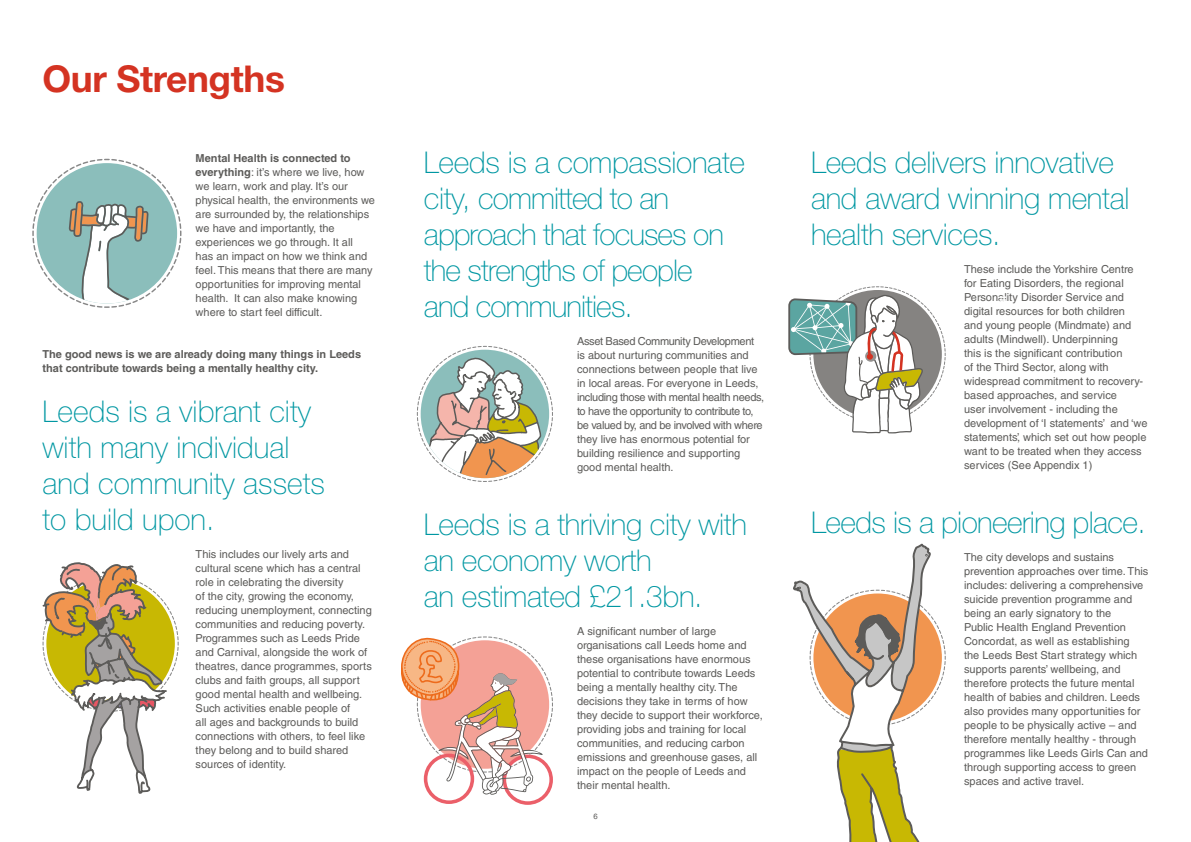
<style>
.page{position:relative;width:1191px;height:842px;background:#fff}
.page>*{position:absolute;margin:0;border:0;box-sizing:border-box;transform-origin:0 0}
.t1{font:700 37px "Helvetica Neue LT Std";letter-spacing:-.01em;color:#d43322}
.t2{font:100 30px/36px "Helvetica Neue LT Std";letter-spacing:-.01em;color:#0097a2}
.t3{font:100 30px/36px "Helvetica Neue LT Std";letter-spacing:-.03em;color:#0097a2}
.t4{font:700 13.3px "Helvetica Neue LT Std";color:#fff}
.t5{font:11px/14px "Helvetica LT Std";color:#5c5b59}
.t6{font:700 11px/14px "Helvetica LT Std";color:#5c5b59}
.t7{font:7.7px "Helvetica LT Std";color:#5c5b59}
.s1{font-weight:700}
</style>
<div class="page">
<svg style="left:32px;top:158px;width:150px;height:150px"></svg>
<svg style="left:416px;top:345px;width:137px;height:137px"></svg>
<svg style="left:42px;top:562px;width:137px;height:232px"></svg>
<svg style="left:788px;top:286px;width:158px;height:147px"></svg>
<div style="left:866px;top:354px;width:7px;height:6px;border:1px solid #d43322;border-radius:50%"></div>
<svg style="left:401px;top:636px;width:152px;height:169px"></svg>
<svg style="left:794px;top:545px;width:152px;height:297px"></svg>
<h1 class="t1" style="left:43px;top:56px;width:244px">Our Strengths</h1>
<p class="t5" style="left:196px;top:151px;width:181px"><span class="s1">Mental Health is connected to everything</span>: it’s where we live, how we learn, work and play. It’s our physical health, the environments we are surrounded by, the relationships we have and importantly, the experiences we go through. It all<br>has an impact on how we think and feel. This means that there are many opportunities for improving mental health. It can also make knowing where to start feel difficult.</p>
<p class="t6" style="left:43px;top:347px;width:320px">The good news is we are already doing many things in Leeds that contribute towards being a mentally healthy city.</p>
<h2 class="t2" style="left:43px;top:394px;width:284px">Leeds is a vibrant city with many individual and community assets to build upon.</h2>
<p class="t5" style="left:196px;top:547px;width:178px">This includes our lively arts and cultural scene which has a central role in celebrating the diversity<br>of the city, growing the economy, reducing unemployment, connecting communities and reducing poverty.<br>Programmes such as Leeds Pride and Carnival, alongside the work of theatres, dance programmes, sports clubs and faith groups, all support good mental health and wellbeing.<br>Such activities enable people of<br>all ages and backgrounds to build connections with others, to feel like they belong and to build shared sources of identity.</p>
<h2 class="t3" style="left:424px;top:144px;width:322px">Leeds is a compassionate city, committed to an approach that focuses on the strengths of people and communities.</h2>
<p class="t5" style="left:577px;top:334px;width:189px">Asset Based Community Development is about nurturing communities and connections between people that live in local areas. For everyone in Leeds, including those with mental health needs, to have the opportunity to contribute to, be valued by, and be involved with where they live has enormous potential for building resilience and supporting good mental health.</p>
<h2 class="t2" style="left:424px;top:506px;width:324px">Leeds is a thriving city with an economy worth<br>an estimated £21.3bn.</h2>
<p class="t5" style="left:577px;top:624px;width:187px">A significant number of large organisations call Leeds home and these organisations have enormous potential to contribute towards Leeds being a mentally healthy city. The decisions they take in terms of how they decide to support their workforce, providing jobs and training for local communities, and reducing carbon emissions and greenhouse gases, all impact on the people of Leeds and their mental health.</p>
<p class="t7" style="left:593px;top:812px;width:6px">6</p>
<h2 class="t2" style="left:811px;top:144px;width:320px">Leeds delivers innovative and award winning mental health services.</h2>
<p class="t5" style="left:964px;top:262px;width:185px">These include the Yorkshire Centre for Eating Disorders, the regional Personality Disorder Service and digital resources for both children<br>and young people (Mindmate) and adults (Mindwell). Underpinning<br>this is the significant contribution<br>of the Third Sector, along with widespread commitment to recovery&shy;based approaches, and service<br>user involvement - including the development of ‘I statements’ and ‘we statements’, which set out how people want to be treated when they access services (See Appendix 1)</p>
<p class="t4" style="left:999px;top:289px;width:9px">=</p>
<h2 class="t2" style="left:811px;top:504px;width:336px">Leeds is a pioneering place.</h2>
<p class="t5" style="left:964px;top:550px;width:186px">The city develops and sustains prevention approaches over time. This includes: delivering a comprehensive suicide prevention programme and being an early signatory to the<br>Public Health England Prevention Concordat, as well as establishing<br>the Leeds Best Start strategy which supports parents’ wellbeing, and therefore protects the future mental health of babies and children. Leeds also provides many opportunities for people to be physically active – and therefore mentally healthy - through programmes like Leeds Girls Can and through supporting access to green spaces and active travel.</p>
</div>
